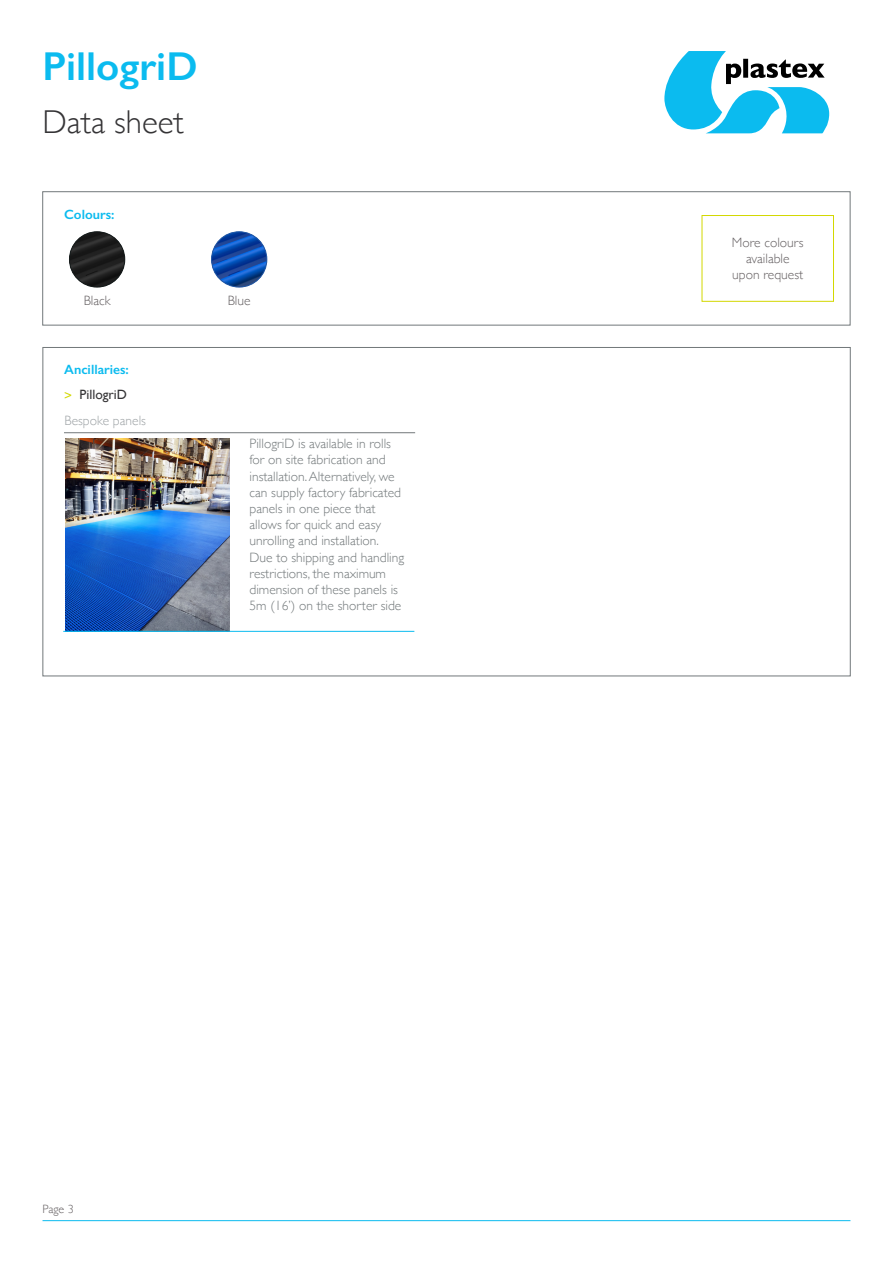
<style>
.page{position:relative;width:893px;height:1263px;background:#fff}
.page>*{position:absolute;margin:0;border:0;box-sizing:border-box;transform-origin:0 0}
.t1{font:600 40.5px "Gill Sans";color:#0bbbef}
.t2{font:300 33px "Gill Sans";color:#353436}
.t3{font:300 13.5px/16.2px "Gill Sans";color:#72787a}
.t4{font:300 13.5px/16.2px "Gill Sans";color:#656062;text-align:center}
.t5{font:600 13.5px/24.2px "Gill Sans";color:#0bbbef}
.t6{font:300 13.5px "Gill Sans";color:#9ea3a6}
.t7{font:300 12px "Gill Sans";color:#656062}
.s1{font-weight:400;color:#d3d800}
.s2{font-weight:400;color:#353436}
</style>
<div class="page">
<svg style="left:664px;top:51px;width:165px;height:82px"></svg>
<hr style="left:43px;top:1220px;width:807px;height:1px;background:#0bbbef">
<div style="left:43px;top:191px;width:807px;height:134px;border:1px solid #72787a"></div>
<img style="left:69px;top:232px;width:56px;height:55px;border-radius:28px">
<div style="left:69px;top:232px;width:56px;height:55px;border:1px solid #141a1a;border-radius:50%"></div>
<div style="left:702px;top:215px;width:132px;height:87px;border:1px solid #d3d800"></div>
<hr style="left:64px;top:432px;width:351px;height:1px;background:#72787a">
<img style="left:66px;top:439px;width:163px;height:192px">
<hr style="left:63px;top:631px;width:351px;height:1px;background:#0bbbef">
<img style="left:212px;top:232px;width:55px;height:55px;border-radius:28px">
<div style="left:211px;top:232px;width:56px;height:55px;border:1px solid #2156a3;border-radius:50%"></div>
<h1 class="t1" style="left:43px;top:42px;width:157px">PillogriD</h1>
<h2 class="t2" style="left:43px;top:96px;width:143px">Data sheet</h2>
<p class="t5" style="left:64px;top:202px;width:52px">Colours:</p>
<p class="t4" style="left:84px;top:292px;width:28px">Black</p>
<p class="t5" style="left:64px;top:358px;width:66px">Ancillaries: <span class="s1">&gt;</span> <span class="s2">PillogriD</span></p>
<p class="t6" style="left:65px;top:410px;width:83px">Bespoke panels</p>
<p class="t4" style="left:228px;top:292px;width:24px">Blue</p>
<p class="t3" style="left:250px;top:435px;width:156px">PillogriD is available in rolls for on site fabrication and installation. Alternatively, we can supply factory fabricated panels in one piece that allows for quick and easy unrolling and installation.<br>Due to shipping and handling restrictions, the maximum dimension of these panels is<br>5m (16’) on the shorter side</p>
<p class="t7" style="left:43px;top:1200px;width:33px">Page 3</p>
<p class="t4" style="left:732px;top:234px;width:73px">More colours available upon request</p>
</div>
